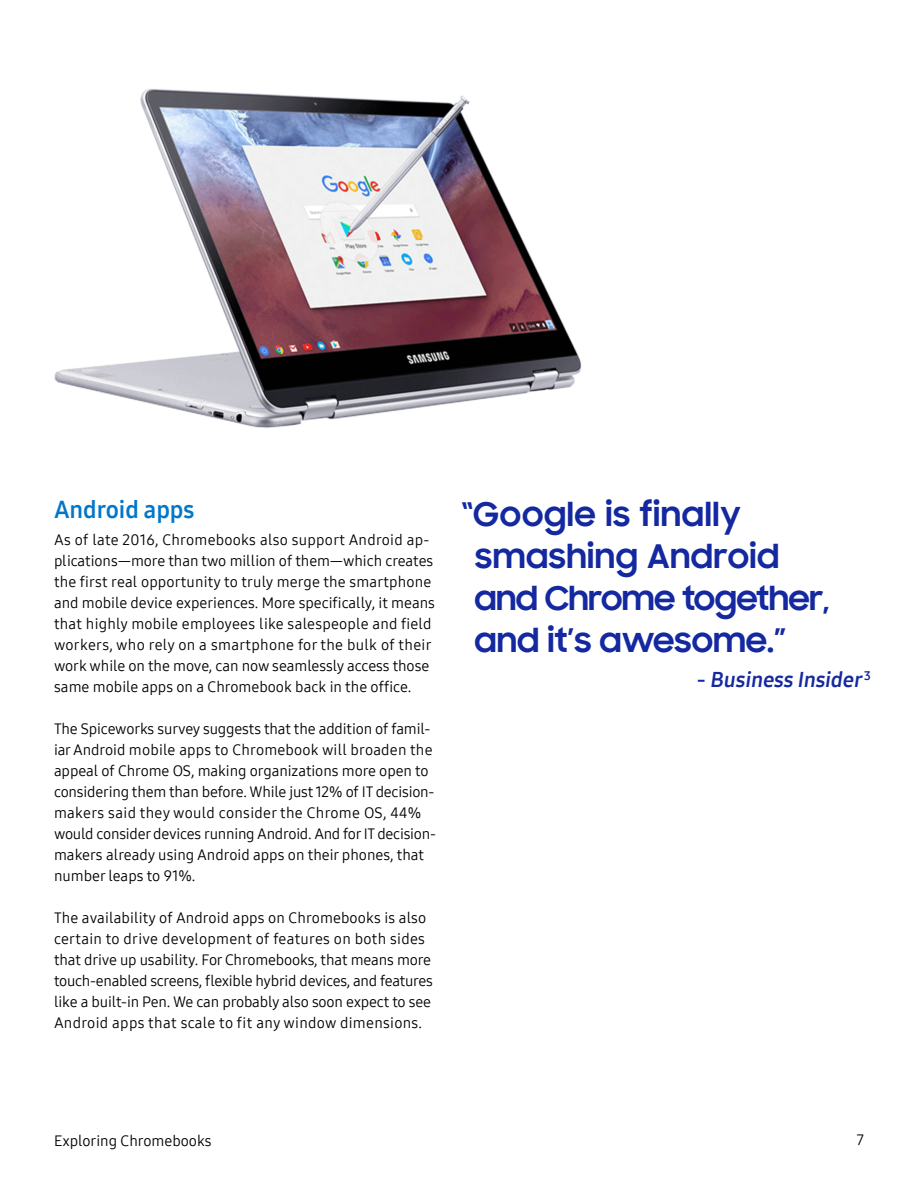
<style>
.page{position:relative;width:918px;height:1188px;background:#fff}
.page>*{position:absolute;margin:0;border:0;box-sizing:border-box;transform-origin:0 0}
.t1{font:700 33px/42px "Samsung Sharp Sans";letter-spacing:.01em;color:#1428a0}
.t2{font:24px "Samsung One 700";color:#0077cb}
.t3{font:21px "Samsung One 700";color:#1428a0}
.t4{font:15px/21px "Samsung One 400";color:#000}
</style>
<div class="page">
<img style="left:54px;top:89px;width:528px;height:339px">
<h2 class="t2" style="left:54px;top:493px;width:142px">Android apps</h2>
<p class="t4" style="left:54px;top:529px;width:382px">As of late 2016, Chromebooks also support Android ap&shy;plications—more than two million of them—which creates the first real opportunity to truly merge the smartphone and mobile device experiences. More specifically, it means that highly mobile employees like salespeople and field workers, who rely on a smartphone for the bulk of their work while on the move, can now seamlessly access those same mobile apps on a Chromebook back in the office.</p>
<p class="t4" style="left:54px;top:718px;width:384px">The Spiceworks survey suggests that the addition of famil&shy;iar Android mobile apps to Chromebook will broaden the appeal of Chrome OS, making organizations more open to considering them than before. While just 12% of IT decision&shy;makers said they would consider the Chrome OS, 44% would consider devices running Android. And for IT decision&shy;makers already using Android apps on their phones, that number leaps to 91%.</p>
<p class="t4" style="left:54px;top:907px;width:380px">The availability of Android apps on Chromebooks is also certain to drive development of features on both sides that drive up usability. For Chromebooks, that means more touch-enabled screens, flexible hybrid devices, and features like a built-in Pen. We can probably also soon expect to see Android apps that scale to fit any window dimensions.</p>
<h1 class="t1" style="left:474px;top:492px;width:357px;text-indent:-13px">“Google is finally smashing Android and Chrome together, and it’s awesome.”</h1>
<h3 class="t3" style="left:697px;top:666px;width:175px">- Business Insider<sup>3</sup></h3>
<p class="t4" style="left:54px;top:1130px;width:159px">Exploring Chromebooks</p>
<p class="t4" style="left:857px;top:1129px;width:9px">7</p>
</div>
